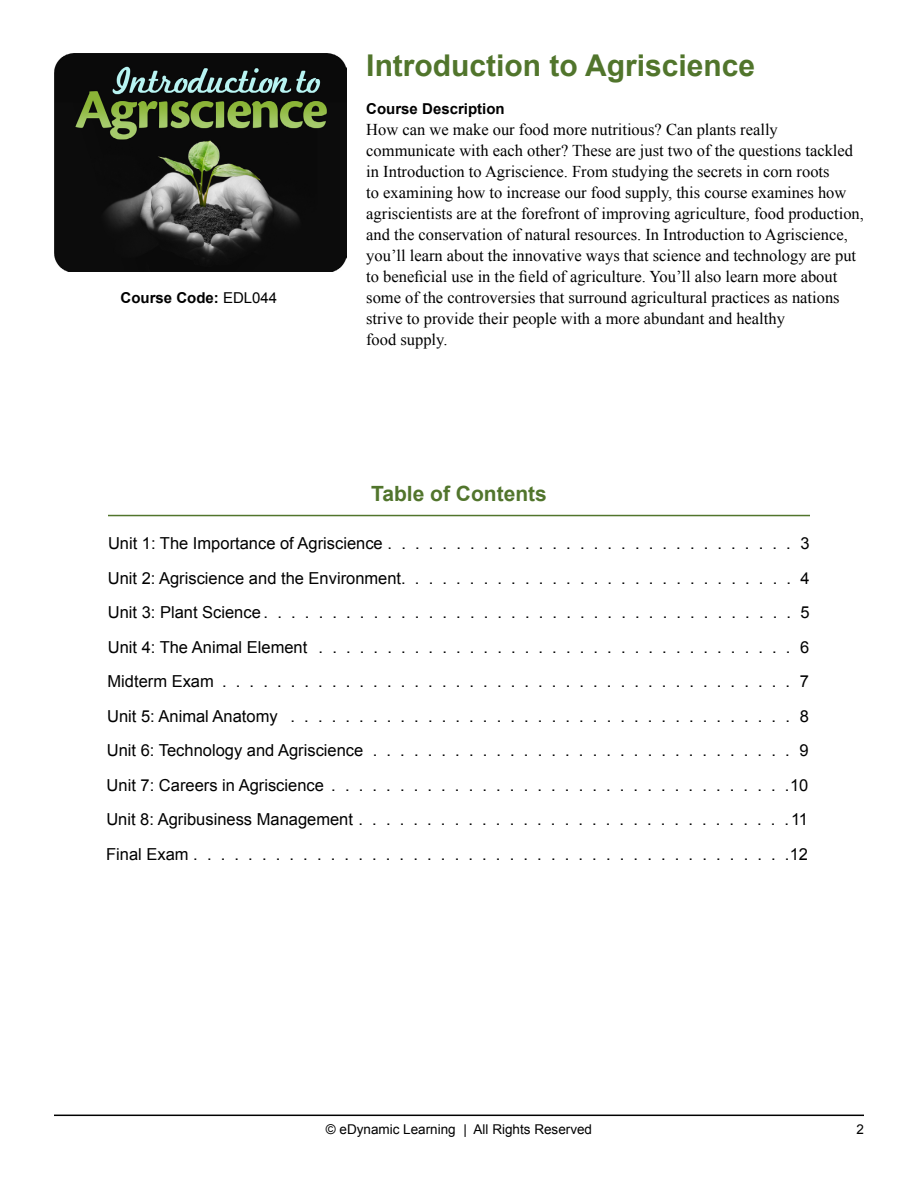
<style>
.page{position:relative;width:918px;height:1188px;background:#fff}
.page>*{position:absolute;margin:0;border:0;box-sizing:border-box;transform-origin:0 0}
.t1{font:700 30px "Arial";color:#51752c}
.t2{font:700 21px "Arial";color:#51752c}
.t3{font:16.5px/21px "Times New Roman";color:#000}
.t4{font:16.5px/34.5px "Arial";color:#000;text-align:justify}
.t5{font:700 15px "Arial";color:#000}
.t6{font:13.5px "Arial";color:#000}
.s1{font-weight:400}
</style>
<div class="page">
<hr style="left:54px;top:1115px;width:810px;height:1px;background:#000">
<img style="left:54px;top:54px;width:292px;height:218px">
<hr style="left:108px;top:515px;width:702px;height:1px;background:#51752c">
<p class="t5" style="left:121px;top:288px;width:158px">Course Code: <span class="s1">EDL044</span></p>
<h1 class="t1" style="left:366px;top:46px;width:390px">Introduction to Agriscience</h1>
<p class="t5" style="left:366px;top:99px;width:140px">Course Description</p>
<p class="t3" style="left:366px;top:119px;width:499px">How can we make our food more nutritious? Can plants really communicate with each other? These are just two of the questions tackled in Introduction to Agriscience. From studying the secrets in corn roots<br>to examining how to increase our food supply, this course examines how agriscientists are at the forefront of improving agriculture, food production, and the conservation of natural resources. In Introduction to Agriscience, you’ll learn about the innovative ways that science and technology are put to beneficial use in the field of agriculture. You’ll also learn more about some of the controversies that surround agricultural practices as nations strive to provide their people with a more abundant and healthy<br>food supply.</p>
<p class="t2" style="left:371px;top:480px;width:177px">Table of Contents</p>
<p class="t4" style="left:108px;top:526px;width:276px">Unit 1: The Importance of Agriscience</p>
<p class="t4" style="left:108px;top:526px;width:703px;text-indent:693px">3<br>Unit 2: Agriscience and the Environment . . . . . . . . . . . . . . . . . . . . . . . . . . . . . 4<br>Unit 3: Plant Science . . . . . . . . . . . . . . . . . . . . . . . . . . . . . . . . . . . . . . . 5<br>Unit 4: The Animal Element</p>
<p class="t4" style="left:800px;top:630px;width:11px">6</p>
<p class="t4" style="left:108px;top:664px;width:108px">Midterm Exam</p>
<p class="t4" style="left:800px;top:664px;width:11px">7</p>
<p class="t4" style="left:107px;top:699px;width:172px">Unit 5: Animal Anatomy</p>
<p class="t4" style="left:800px;top:699px;width:11px">8</p>
<p class="t4" style="left:107px;top:733px;width:258px">Unit 6: Technology and Agriscience</p>
<p class="t4" style="left:799px;top:733px;width:11px">9</p>
<p class="t4" style="left:107px;top:768px;width:219px">Unit 7: Careers in Agriscience</p>
<p class="t4" style="left:790px;top:768px;width:20px">10</p>
<p class="t4" style="left:106px;top:802px;width:248px">Unit 8: Agribusiness Management</p>
<p class="t4" style="left:106px;top:802px;width:703px;text-align:right">11<br>Final Exam . . . . . . . . . . . . . . . . . . . . . . . . . . . . . . . . . . . . . . . . . . . . 12</p>
<p class="t6" style="left:326px;top:1120px;width:268px">© eDynamic Learning | All Rights Reserved</p>
<p class="t6" style="left:856px;top:1120px;width:9px">2</p>
</div>
